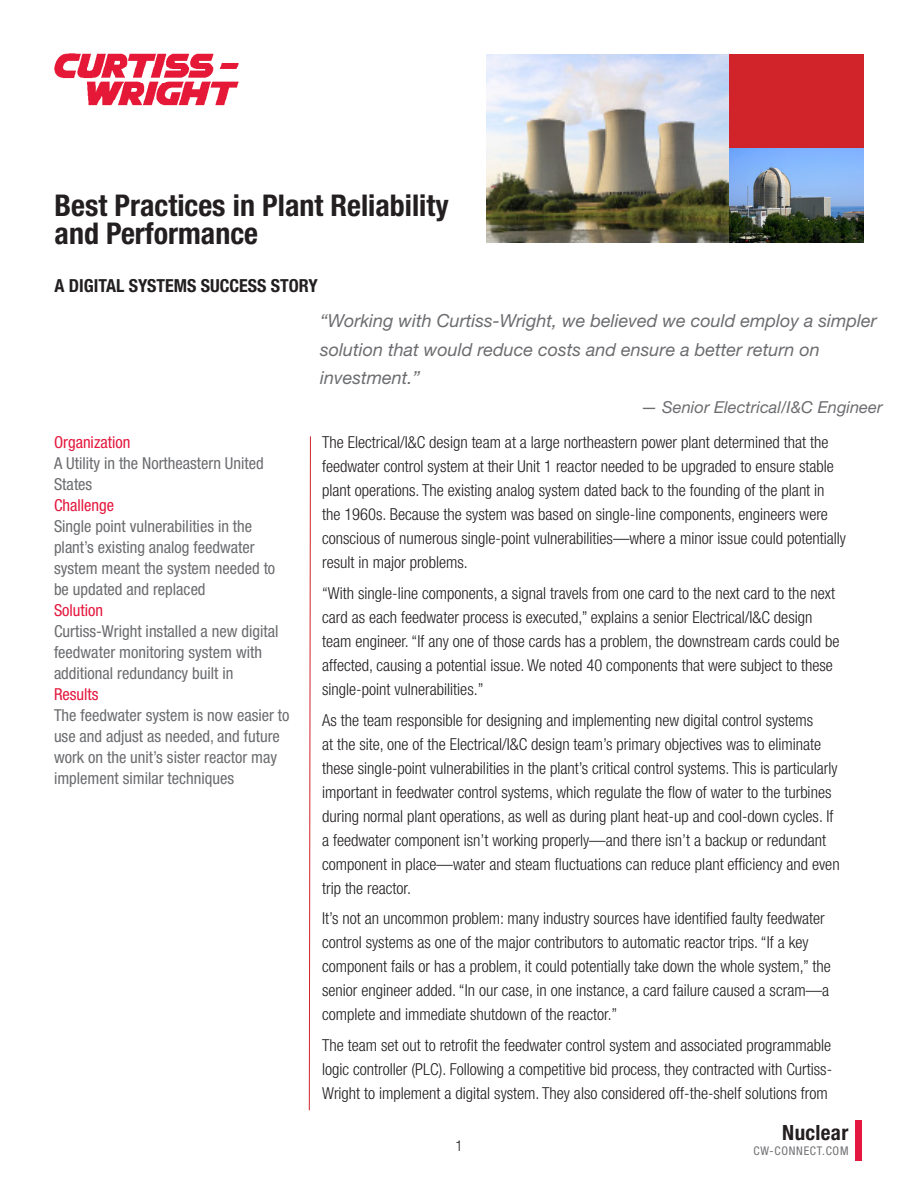
<style>
.page{position:relative;width:918px;height:1188px;background:#fff}
.page>*{position:absolute;margin:0;border:0;box-sizing:border-box;transform-origin:0 0}
.t1{font:700 condensed 30px/28.5px "Helvetica Neue LT Std";color:#231f20}
.Nuclear{font:700 condensed 21px "Helvetica Neue LT Std";letter-spacing:.02em;color:#231f20}
.pull_quote_left_alig{font:italic 18px/28.5px "Helvetica Neue LT Std";color:#6c6d70}
.t2{font:700 condensed 18px "Helvetica Neue LT Std";color:#231f20}
.main_text{font:300 condensed 16.5px/24px "Helvetica Neue LT Std";color:#231f20}
.snapshot{font:condensed 16.5px/21px "Helvetica Neue LT Std";color:#6c6d70}
.snapshot-2{font:condensed 16.5px "Helvetica Neue LT Std";color:#e4183e}
.pull_quote_left_alig-2{font:italic 16.5px "Helvetica Neue LT Std";color:#6c6d70}
.t3{font:300 condensed 15px "Helvetica Neue LT Std";color:#231f20}
.URL{font:condensed 12px "Helvetica Neue LT Std";letter-spacing:.06em;color:#717275}
</style>
<div class="page">
<img style="left:54px;top:53px;width:185px;height:52px">
<svg style="left:309px;top:436px;width:2px;height:675px"></svg>
<img style="left:486px;top:54px;width:244px;height:189px">
<div style="left:730px;top:54px;width:134px;height:94px;background:#d1232a"></div>
<div style="left:855px;top:1120px;width:7px;height:40px;background:#e4183e"></div>
<img style="left:730px;top:148px;width:134px;height:95px">
<p class="t1" style="left:55px;top:190px;width:396px">Best Practices in Plant Reliability and Performance</p>
<p class="t2" style="left:55px;top:275px;width:265px">A DIGITAL SYSTEMS SUCCESS STORY</p>
<p class="snapshot-2" style="left:54px;top:433px;width:78px">Organization</p>
<p class="snapshot" style="left:54px;top:453px;width:211px">A Utility in the Northeastern United<br>States</p>
<p class="snapshot-2" style="left:54px;top:496px;width:62px">Challenge</p>
<p class="snapshot" style="left:54px;top:516px;width:223px">Single point vulnerabilities in the plant’s existing analog feedwater system meant the system needed to be updated and replaced</p>
<p class="snapshot-2" style="left:54px;top:601px;width:51px">Solution</p>
<p class="snapshot" style="left:54px;top:621px;width:226px">Curtiss-Wright installed a new digital feedwater monitoring system with additional redundancy built in</p>
<p class="snapshot-2" style="left:54px;top:685px;width:46px">Results</p>
<p class="snapshot" style="left:54px;top:705px;width:237px">The feedwater system is now easier to use and adjust as needed, and future work on the unit’s sister reactor may implement similar techniques</p>
<p class="pull_quote_left_alig" style="left:320px;top:306px;width:558px">“Working with Curtiss-Wright, we believed we could employ a simpler solution that would reduce costs and ensure a better return on investment.”</p>
<p class="pull_quote_left_alig-2" style="left:641px;top:397px;width:243px">— Senior Electrical/I&amp;C Engineer</p>
<p class="main_text" style="left:322px;top:430px;width:525px">The Electrical/I&amp;C design team at a large northeastern power plant determined that the feedwater control system at their Unit 1 reactor needed to be upgraded to ensure stable plant operations. The existing analog system dated back to the founding of the plant in the 1960s. Because the system was based on single-line components, engineers were conscious of numerous single-point vulnerabilities—where a minor issue could potentially result in major problems.</p>
<p class="main_text" style="left:322px;top:581px;width:519px">“With single-line components, a signal travels from one card to the next card to the next card as each feedwater process is executed,” explains a senior Electrical/I&amp;C design team engineer. “If any one of those cards has a problem, the downstream cards could be affected, causing a potential issue. We noted 40 components that were subject to these single-point vulnerabilities.”</p>
<p class="main_text" style="left:322px;top:708px;width:519px">As the team responsible for designing and implementing new digital control systems<br>at the site, one of the Electrical/I&amp;C design team’s primary objectives was to eliminate these single-point vulnerabilities in the plant’s critical control systems. This is particularly important in feedwater control systems, which regulate the flow of water to the turbines during normal plant operations, as well as during plant heat-up and cool-down cycles. If a feedwater component isn’t working properly—and there isn’t a backup or redundant component in place—water and steam fluctuations can reduce plant efficiency and even trip the reactor.</p>
<p class="main_text" style="left:322px;top:906px;width:510px">It’s not an uncommon problem: many industry sources have identified faulty feedwater control systems as one of the major contributors to automatic reactor trips. “If a key component fails or has a problem, it could potentially take down the whole system,” the senior engineer added. “In our case, in one instance, a card failure caused a scram—a complete and immediate shutdown of the reactor.”</p>
<p class="main_text" style="left:322px;top:1033px;width:512px;text-align:justify">The team set out to retrofit the feedwater control system and associated programmable logic controller (PLC). Following a competitive bid process, they contracted with Curtiss-Wright to implement a digital system. They also considered off-the-shelf solutions from</p>
<p class="Nuclear" style="left:782px;top:1120px;width:68px">Nuclear</p>
<p class="t3" style="left:455px;top:1137px;width:9px">1</p>
<p class="URL" style="left:753px;top:1144px;width:96px">CW-CONNECT.COM</p>
</div>
